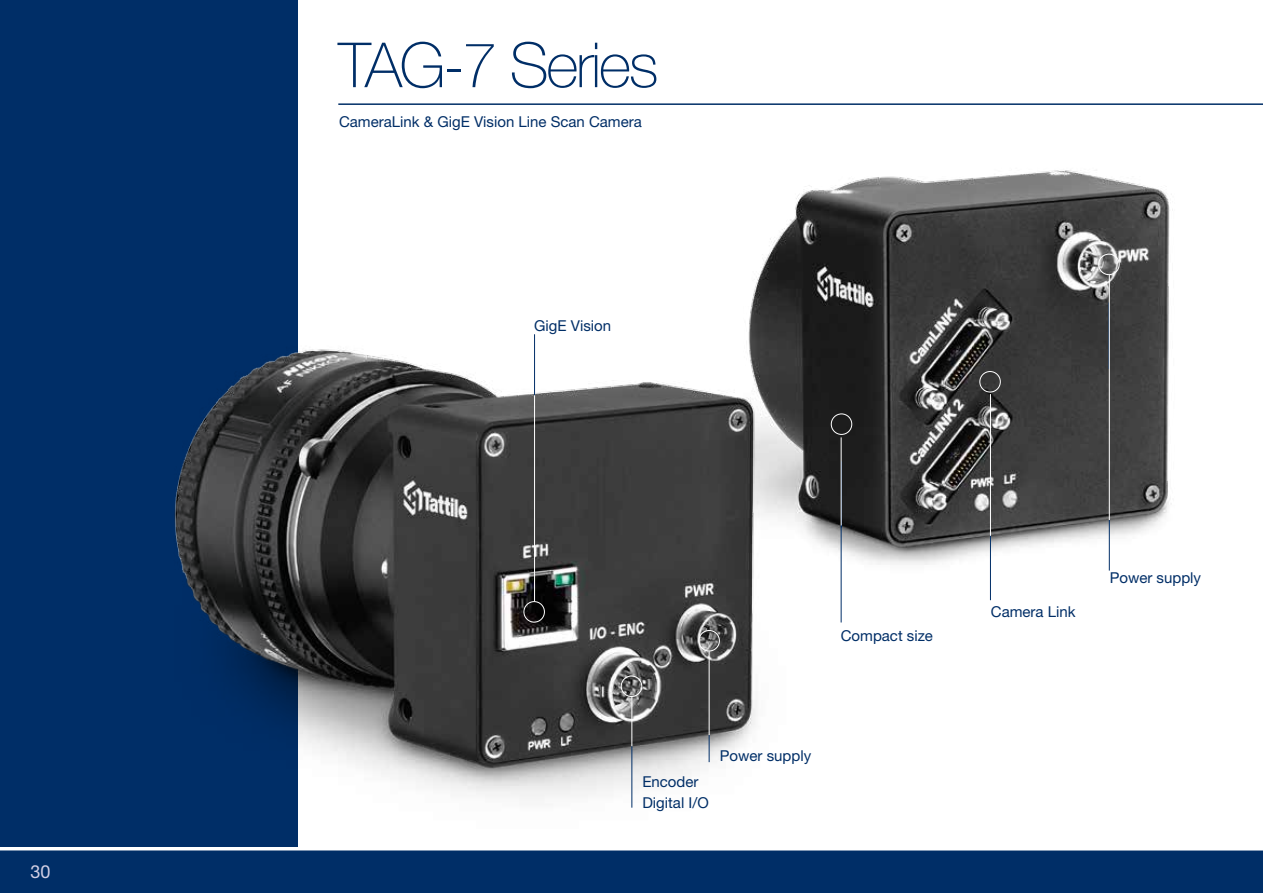
<style>
.page{position:relative;width:1263px;height:893px;background:#fff}
.page>*{position:absolute;margin:0;border:0;box-sizing:border-box;transform-origin:0 0}
.t1{font:100 62.25px "Helvetica Neue LT Std";letter-spacing:-.04em;color:#002e67}
.t2{font:18px "Helvetica Neue LT Std";color:#d3d0e5}
.t3{font:15px/21px "Helvetica Neue LT Std";color:#002e67}
</style>
<div class="page">
<div style="left:0;top:0;width:298px;height:846px;background:#002e67"></div>
<div style="left:0;top:850px;width:1263px;height:43px;background:#002e67"></div>
<img style="left:927px;top:103px;width:336px;height:468px">
<img style="left:1px;top:103px;width:926px;height:748px">
<div style="left:523px;top:601px;width:22px;height:21px;border:1px solid #fff;border-radius:50%"></div>
<hr style="left:534px;top:394px;width:1px;height:207px;background:#fff">
<hr style="left:534px;top:334px;width:1px;height:61px;background:#002e67">
<div style="left:831px;top:414px;width:21px;height:21px;border:1px solid #fff;border-radius:50%"></div>
<hr style="left:841px;top:437px;width:1px;height:89px;background:#fff">
<hr style="left:841px;top:526px;width:1px;height:96px;background:#002e67">
<hr style="left:1108px;top:303px;width:1px;height:66px;background:#002e67">
<div style="left:1098px;top:254px;width:21px;height:21px;border:1px solid #fff;border-radius:50%"></div>
<hr style="left:1109px;top:275px;width:1px;height:245px;background:#fff">
<hr style="left:1109px;top:520px;width:1px;height:51px;background:#002e67">
<div style="left:979px;top:371px;width:22px;height:21px;border:1px solid #fff;border-radius:50%"></div>
<hr style="left:990px;top:394px;width:1px;height:149px;background:#fff">
<hr style="left:990px;top:536px;width:1px;height:64px;background:#002e67">
<hr style="left:631px;top:697px;width:1px;height:49px;background:#fff">
<hr style="left:631px;top:746px;width:1px;height:62px;background:#002e67">
<hr style="left:709px;top:651px;width:1px;height:84px;background:#fff">
<svg style="left:709px;top:735px;width:1px;height:27px"></svg>
<div style="left:621px;top:676px;width:21px;height:21px;border:1px solid #fff;border-radius:50%"></div>
<div style="left:698px;top:630px;width:22px;height:21px;border:1px solid #fff;border-radius:50%"></div>
<p class="t2" style="left:30px;top:861px;width:22px">30</p>
<h1 class="t1" style="left:338px;top:29px;width:322px">TAG-7 Series</h1>
<p class="t3" style="left:339px;top:111px;width:304px">CameraLink &amp; GigE Vision Line Scan Camera</p>
<p class="t3" style="left:534px;top:315px;width:78px">GigE Vision</p>
<p class="t3" style="left:841px;top:625px;width:94px">Compact size</p>
<p class="t3" style="left:642px;top:771px;width:68px">Encoder<br>Digital I/O</p>
<p class="t3" style="left:720px;top:745px;width:93px">Power supply</p>
<p class="t3" style="left:991px;top:601px;width:86px">Camera Link</p>
<p class="t3" style="left:1110px;top:567px;width:93px">Power supply</p>
</div>
